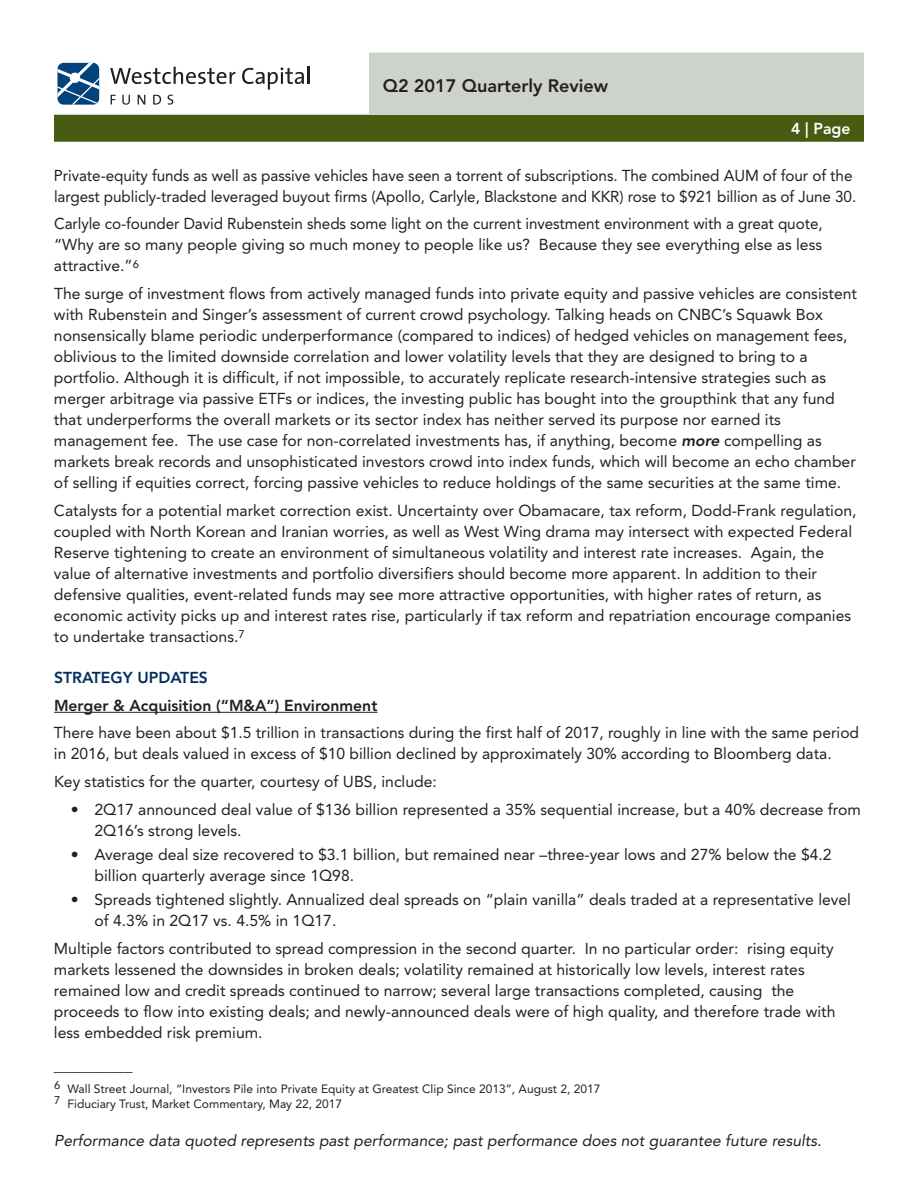
<style>
.page{position:relative;width:918px;height:1188px;background:#fff}
.page>*{position:absolute;margin:0;border:0;box-sizing:border-box;transform-origin:0 0}
.t1{font:800 18px "Avenir LT Std";color:#231f20}
.t2{font:15.75px/21px "Avenir LT Std";color:#231f20}
.t3{font:italic 15.75px "Avenir LT Std";color:#231f20}
.t4{font:800 15.75px "Avenir LT Std";color:#231f20}
.t5{font:800 15.75px "Avenir LT Std";color:#002e5e}
.t6{font:800 15.75px "Avenir LT Std";color:#fff}
.t7{font:12px/15px "Avenir LT Std";color:#231f20}
.s1{font-weight:800;font-style:italic}
</style>
<div class="page">
<svg style="left:110px;top:67px;width:125px;height:17px"></svg>
<svg style="left:242px;top:67px;width:68px;height:23px"></svg>
<svg style="left:111px;top:95px;width:5px;height:10px"></svg>
<svg style="left:122px;top:95px;width:8px;height:10px"></svg>
<svg style="left:138px;top:95px;width:7px;height:10px"></svg>
<svg style="left:153px;top:95px;width:8px;height:10px"></svg>
<svg style="left:168px;top:95px;width:5px;height:10px"></svg>
<svg style="left:57px;top:63px;width:42px;height:42px"></svg>
<div style="left:54px;top:115px;width:810px;height:27px;background:#485b12"></div>
<hr style="left:54px;top:712px;width:323px;height:1px;background:#231f20">
<div style="left:369px;top:52px;width:495px;height:62px;background:#cdd2cb"></div>
<p class="t1" style="left:383px;top:79px;width:227px">Q2 2017 Quarterly Review</p>
<p class="t6" style="left:791px;top:122px;width:61px">4 | Page</p>
<p class="t2" style="left:54px;top:166px;width:804px">Private-equity funds as well as passive vehicles have seen a torrent of subscriptions. The combined AUM of four of the largest publicly-traded leveraged buyout firms (Apollo, Carlyle, Blackstone and KKR) rose to $921 billion as of June 30.</p>
<p class="t2" style="left:54px;top:215px;width:770px;text-align:justify">Carlyle co-founder David Rubenstein sheds some light on the current investment environment with a great quote, “Why are so many people giving so much money to people like us? Because they see everything else as less attractive.”<sup>6</sup></p>
<p class="t2" style="left:54px;top:284px;width:805px">The surge of investment flows from actively managed funds into private equity and passive vehicles are consistent with Rubenstein and Singer’s assessment of current crowd psychology. Talking heads on CNBC’s Squawk Box nonsensically blame periodic underperformance (compared to indices) of hedged vehicles on management fees, oblivious to the limited downside correlation and lower volatility levels that they are designed to bring to a portfolio. Although it is difficult, if not impossible, to accurately replicate research-intensive strategies such as merger arbitrage via passive ETFs or indices, the investing public has bought into the groupthink that any fund that underperforms the overall markets or its sector index has neither served its purpose nor earned its management fee. The use case for non-correlated investments has, if anything, become <span class="s1">more</span> compelling as markets break records and unsophisticated investors crowd into index funds, which will become an echo chamber of selling if equities correct, forcing passive vehicles to reduce holdings of the same securities at the same time.</p>
<p class="t2" style="left:54px;top:501px;width:804px">Catalysts for a potential market correction exist. Uncertainty over Obamacare, tax reform, Dodd-Frank regulation, coupled with North Korean and Iranian worries, as well as West Wing drama may intersect with expected Federal Reserve tightening to create an environment of simultaneous volatility and interest rate increases. Again, the value of alternative investments and portfolio diversifiers should become more apparent. In addition to their defensive qualities, event-related funds may see more attractive opportunities, with higher rates of return, as economic activity picks up and interest rates rise, particularly if tax reform and repatriation encourage companies to undertake transactions.<sup>7</sup></p>
<p class="t5" style="left:54px;top:671px;width:156px">STRATEGY UPDATES</p>
<p class="t4" style="left:54px;top:699px;width:325px">Merger &amp; Acquisition (“M&amp;A”) Environment</p>
<p class="t2" style="left:54px;top:724px;width:807px">There have been about $1.5 trillion in transactions during the first half of 2017, roughly in line with the same period in 2016, but deals valued in excess of $10 billion declined by approximately 30% according to Bloomberg data.</p>
<p class="t2" style="left:54px;top:772px;width:384px">Key statistics for the quarter, courtesy of UBS, include:</p>
<p class="t2" style="left:94px;top:800px;width:768px;text-indent:-24px">• 2Q17 announced deal value of $136 billion represented a 35% sequential increase, but a 40% decrease from<br>2Q16’s strong levels.</p>
<p class="t2" style="left:94px;top:845px;width:739px;text-indent:-24px">• Average deal size recovered to $3.1 billion, but remained near –three-year lows and 27% below the $4.2 billion quarterly average since 1Q98.</p>
<p class="t2" style="left:94px;top:890px;width:758px;text-indent:-24px">• Spreads tightened slightly. Annualized deal spreads on “plain vanilla” deals traded at a representative level of 4.3% in 2Q17 vs. 4.5% in 1Q17.</p>
<p class="t2" style="left:54px;top:939px;width:783px">Multiple factors contributed to spread compression in the second quarter. In no particular order: rising equity markets lessened the downsides in broken deals; volatility remained at historically low levels, interest rates remained low and credit spreads continued to narrow; several large transactions completed, causing the proceeds to flow into existing deals; and newly-announced deals were of high quality, and therefore trade with less embedded risk premium.</p>
<p class="t2" style="left:54px;top:1056px;width:80px">__________</p>
<p class="t7" style="left:54px;top:1082px;width:548px"><sup>6</sup> Wall Street Journal, “Investors Pile into Private Equity at Greatest Clip Since 2013”, August 2, 2017<br><sup>7</sup> Fiduciary Trust, Market Commentary, May 22, 2017</p>
<p class="t3" style="left:54px;top:1134px;width:769px">Performance data quoted represents past performance; past performance does not guarantee future results.</p>
</div>
